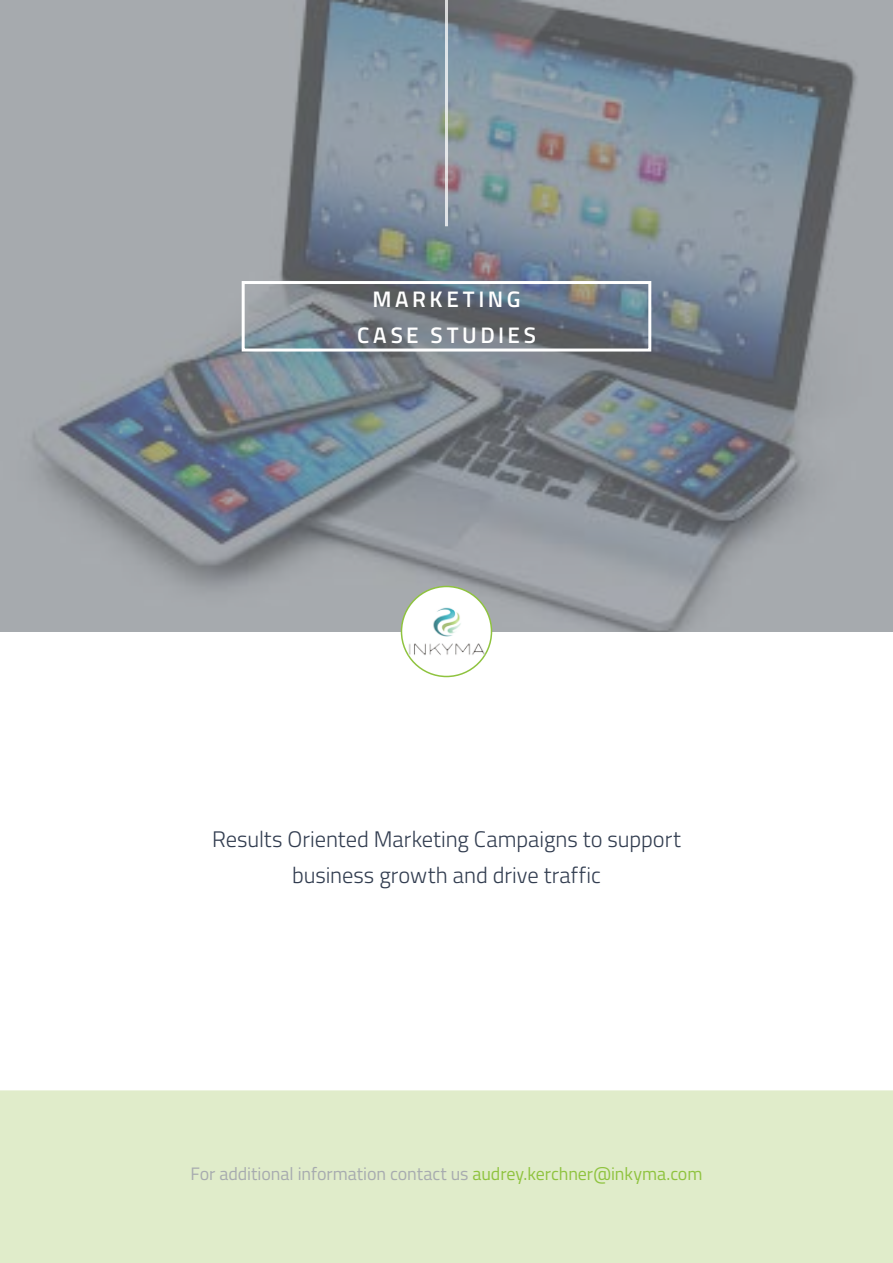
<style>
.page{position:relative;width:893px;height:1263px;background:#fff}
.page>*{position:absolute;margin:0;border:0;box-sizing:border-box;transform-origin:0 0}
.t1{font:300 22.5px/36px "Titillium Web";color:#323d50;text-align:center}
.t2{font:600 22.5px/36px "Titillium Web";letter-spacing:.16em;color:#fff;text-align:center}
.t3{font:18px "Titillium Web";letter-spacing:-.005em;color:#a7abaf}
.s1{color:#8fc33f}
</style>
<div class="page">
<div style="left:0;top:1090px;width:893px;height:173px;background:#e0ecca"></div>
<img style="left:0;top:0;width:893px;height:631px">
<div style="left:242px;top:281px;width:409px;height:70px;border:3px solid #fff"></div>
<hr style="left:445px;top:0;width:3px;height:226px;background:#fff">
<div style="left:401px;top:586px;width:90px;height:90px;background:#fff;border-radius:50%"></div>
<div style="left:401px;top:586px;width:91px;height:91px;border:2px solid #8fc33f;border-radius:50%"></div>
<img style="left:404px;top:601px;width:86px;height:61px">
<p class="t2" style="left:357px;top:280px;width:180px">MARKETING<br>CASE STUDIES</p>
<p class="t1" style="left:212px;top:820px;width:470px">Results Oriented Marketing Campaigns to support business growth and drive traffic</p>
<p class="t3" style="left:190px;top:1161px;width:513px">For additional information contact us <span class="s1">audrey.kerchner@inkyma.com</span></p>
</div>
